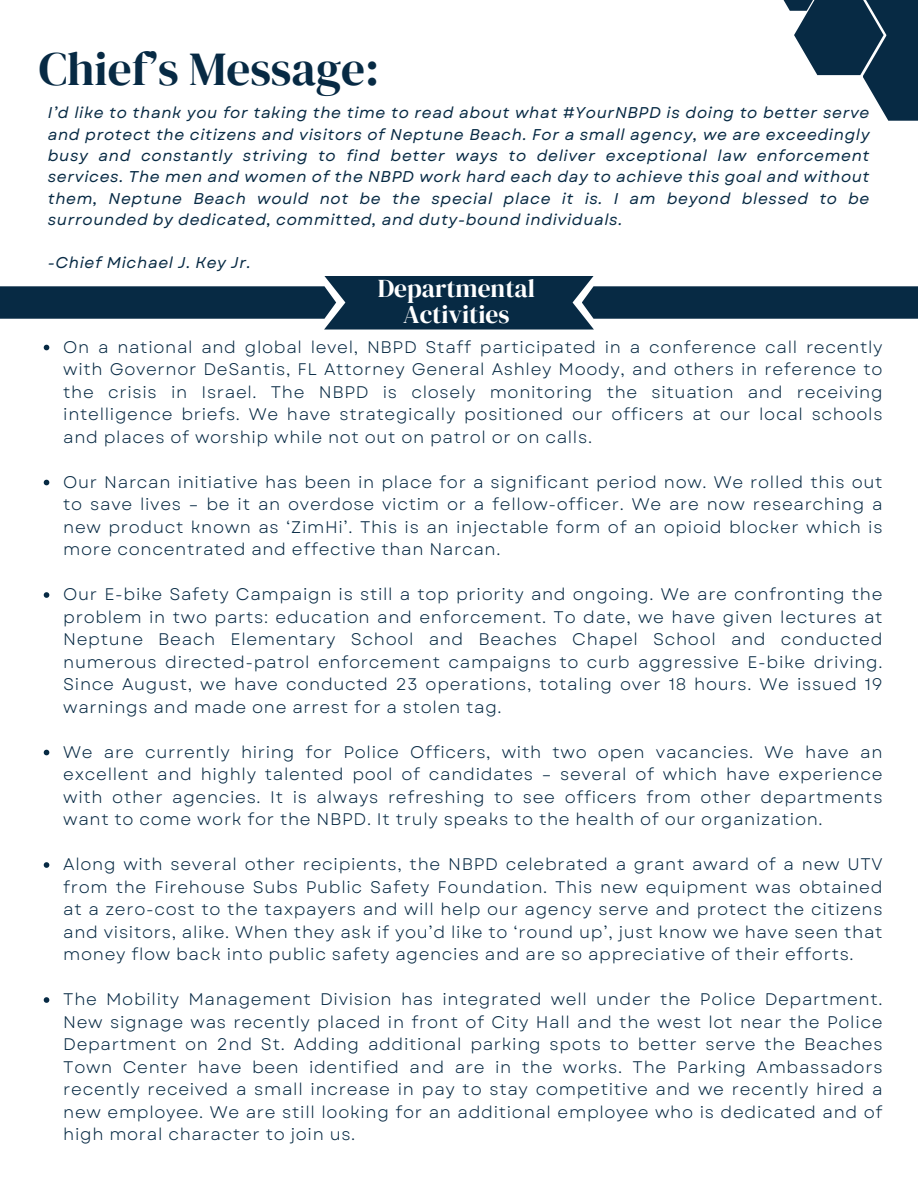
<style>
.page{position:relative;width:918px;height:1188px;background:#fff}
.page>*{position:absolute;margin:0;border:0;box-sizing:border-box;transform-origin:0 0}
.t1{font:47.25px "DM Serif Display";color:#072a44}
.t2{font:25.5px/25.8px "DM Serif Display";color:#fff;text-align:center}
.t3{font:16.8px/22.5px "Garet";letter-spacing:.04em;color:#072a44;text-align:justify}
.t4{font:italic 15.6px/21.3px "Garet";letter-spacing:.04em;color:#072a44;text-align:justify}
</style>
<div class="page">
<svg style="left:44px;top:345px;width:5px;height:5px"></svg>
<svg style="left:44px;top:480px;width:5px;height:5px"></svg>
<svg style="left:44px;top:592px;width:5px;height:6px"></svg>
<svg style="left:44px;top:750px;width:5px;height:5px"></svg>
<svg style="left:44px;top:862px;width:5px;height:6px"></svg>
<svg style="left:44px;top:997px;width:5px;height:6px"></svg>
<div style="left:845px;top:0;width:73px;height:70px;background:#072a44"></div>
<svg style="left:794px;top:0;width:90px;height:75px"></svg>
<svg style="left:783px;top:0;width:33px;height:11px"></svg>
<div style="left:863px;top:32px;width:55px;height:89px;background:#072a44"></div>
<div style="left:324px;top:276px;width:270px;height:54px;background:#072a44"></div>
<div style="left:0;top:286px;width:336px;height:33px;background:#072a44"></div>
<div style="left:582px;top:286px;width:336px;height:33px;background:#072a44"></div>
<p class="t1" style="left:39px;top:36px;width:342px">Chief’s Message:</p>
<p class="t4" style="left:48px;top:102px;width:823px">I’d like to thank you for taking the time to read about what #YourNBPD is doing to better serve and protect the citizens and visitors of Neptune Beach. For a small agency, we are exceedingly busy and constantly striving to find better ways to deliver exceptional law enforcement services. The men and women of the NBPD work hard each day to achieve this goal and without them, Neptune Beach would not be the special place it is. I am beyond blessed to be surrounded by dedicated, committed, and duty-bound individuals.</p>
<p class="t4" style="left:48px;top:252px;width:204px">-Chief Michael J. Key Jr.</p>
<p class="t2" style="left:378px;top:275px;width:159px">Departmental<br>Activities</p>
<p class="t3" style="left:63px;top:336px;width:821px">On a national and global level, NBPD Staff participated in a conference call recently with Governor DeSantis, FL Attorney General Ashley Moody, and others in reference to the crisis in Israel. The NBPD is closely monitoring the situation and receiving intelligence briefs. We have strategically positioned our officers at our local schools and places of worship while not out on patrol or on calls.</p>
<p class="t3" style="left:63px;top:471px;width:821px">Our Narcan initiative has been in place for a significant period now. We rolled this out to save lives – be it an overdose victim or a fellow-officer. We are now researching a new product known as ‘ZimHi’. This is an injectable form of an opioid blocker which is more concentrated and effective than Narcan.</p>
<p class="t3" style="left:63px;top:583px;width:821px">Our E-bike Safety Campaign is still a top priority and ongoing. We are confronting the problem in two parts: education and enforcement. To date, we have given lectures at Neptune Beach Elementary School and Beaches Chapel School and conducted numerous directed-patrol enforcement campaigns to curb aggressive E-bike driving.<br>Since August, we have conducted 23 operations, totaling over 18 hours. We issued 19 warnings and made one arrest for a stolen tag.</p>
<p class="t3" style="left:63px;top:741px;width:821px">We are currently hiring for Police Officers, with two open vacancies. We have an excellent and highly talented pool of candidates – several of which have experience with other agencies. It is always refreshing to see officers from other departments want to come work for the NBPD. It truly speaks to the health of our organization.</p>
<p class="t3" style="left:63px;top:853px;width:821px">Along with several other recipients, the NBPD celebrated a grant award of a new UTV from the Firehouse Subs Public Safety Foundation. This new equipment was obtained at a zero-cost to the taxpayers and will help our agency serve and protect the citizens and visitors, alike. When they ask if you’d like to ‘round up’, just know we have seen that money flow back into public safety agencies and are so appreciative of their efforts.</p>
<p class="t3" style="left:63px;top:988px;width:821px">The Mobility Management Division has integrated well under the Police Department.<br>New signage was recently placed in front of City Hall and the west lot near the Police Department on 2nd St. Adding additional parking spots to better serve the Beaches Town Center have been identified and are in the works. The Parking Ambassadors recently received a small increase in pay to stay competitive and we recently hired a new employee. We are still looking for an additional employee who is dedicated and of high moral character to join us.</p>
</div>
